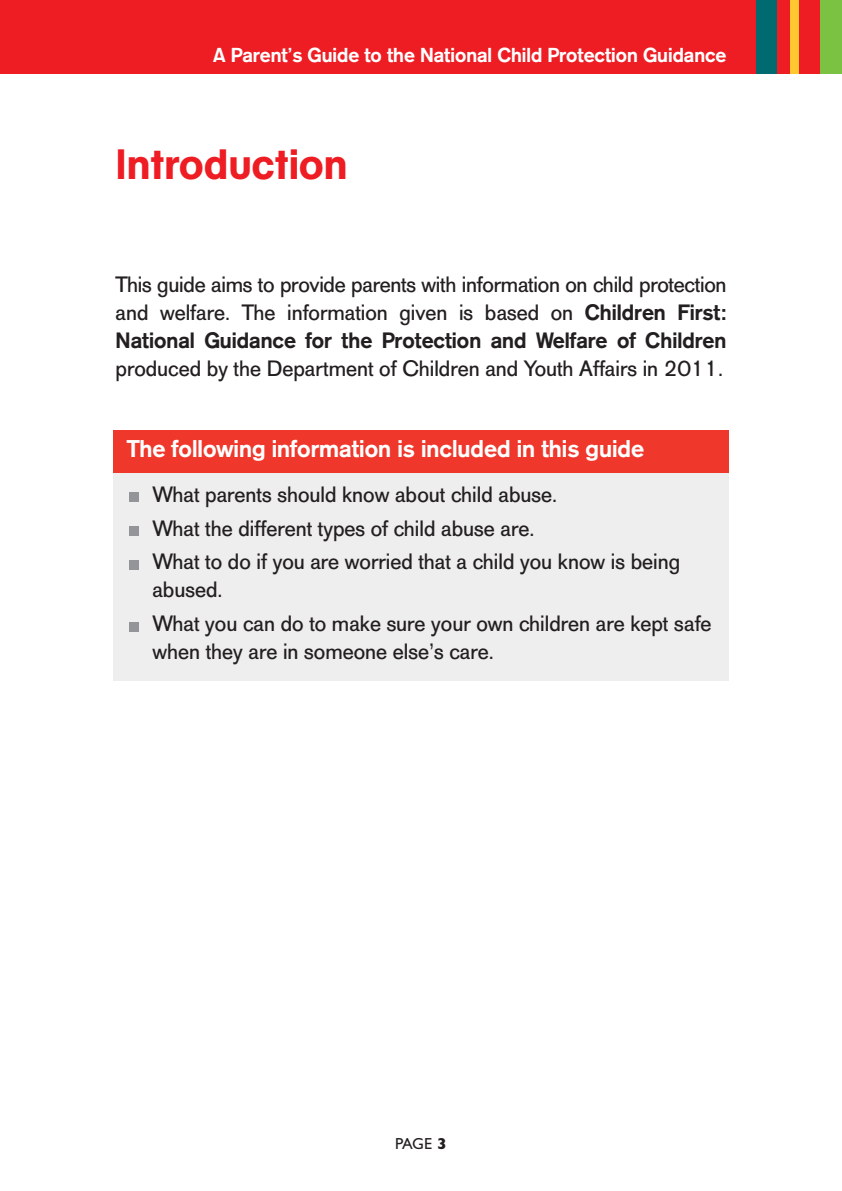
<style>
.page{position:relative;width:842px;height:1191px;background:#fff}
.page>*{position:absolute;margin:0;border:0;box-sizing:border-box;transform-origin:0 0}
.t1{font:500 42px "AG Schoolbook";color:#ee1d23}
.t2{font:500 24px "AG Old Face";color:#fff}
.t3{font:22px/33.6px "AG Old Face";color:#231f20}
.t4{font:500 20px "AG Old Face";color:#fff}
.t5{font:16px "Gill Sans";color:#231f20}
.s1{font-family:"AG Old Face"}
.s2{font-weight:500}
.s3{font-weight:700}
</style>
<div class="page">
<div style="left:0;top:0;width:842px;height:74px;background:#ee1d23"></div>
<div style="left:757px;top:0;width:20px;height:74px;background:#006a71"></div>
<div style="left:790px;top:0;width:9px;height:74px;background:#fec830"></div>
<div style="left:821px;top:0;width:21px;height:74px;background:#7bc142"></div>
<div style="left:113px;top:466px;width:616px;height:214px;background:#eeeeef"></div>
<div style="left:113px;top:430px;width:616px;height:42px;background:#ef372b"></div>
<div style="left:129px;top:622px;width:9px;height:9px;background:#939598"></div>
<div style="left:129px;top:560px;width:9px;height:9px;background:#939598"></div>
<div style="left:129px;top:526px;width:9px;height:10px;background:#939598"></div>
<div style="left:129px;top:493px;width:9px;height:9px;background:#939598"></div>
<p class="t4" style="left:213px;top:48px;width:515px">A Parent’s Guide to the National Child Protection Guidance</p>
<h1 class="t1" style="left:116px;top:150px;width:233px"><span class="s1">I</span>ntroduction</h1>
<p class="t3" style="left:116px;top:273px;width:612px;line-height:28px;text-align:justify">This guide aims to provide parents with information on child protection and welfare. The information given is based on <span class="s2">Children First:<br>National Guidance for the Protection and Welfare of Children</span></p>
<p class="t3" style="left:116px;top:354px;width:609px">produced by the Department of Children and Youth Affairs in 2011.</p>
<p class="t2" style="left:127px;top:440px;width:519px">The following information is included in this guide</p>
<p class="t3" style="left:152px;top:480px;width:529px">What parents should know about child abuse.<br>What the different types of child abuse are.<br>What to do if you are worried that a child you know is being</p>
<p class="t3" style="left:152px;top:575px;width:561px">abused.<br>What you can do to make sure your own children are kept safe</p>
<p class="t3" style="left:152px;top:637px;width:343px">when they are in someone else’s care.</p>
<p class="t5" style="left:395px;top:1133px;width:53px">PAGE <span class="s3">3</span></p>
</div>
